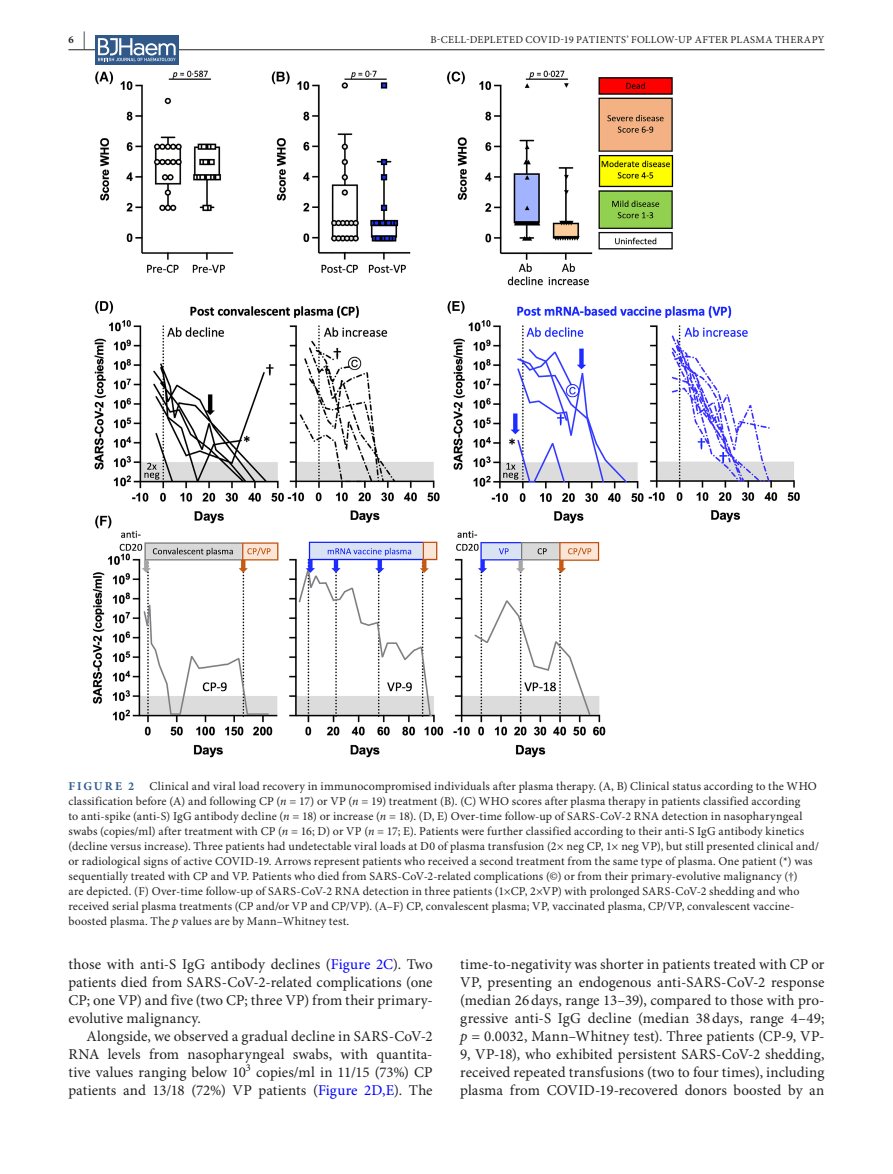
<style>
.page{position:relative;width:893px;height:1174px;background:#fff}
.page>*{position:absolute;margin:0;border:0;box-sizing:border-box;transform-origin:0 0}
.t1{font:15px/18px "Minion Pro";letter-spacing:.005em;color:#231f20;text-align:justify}
.t2{font:12px/15px "Minion Pro";letter-spacing:.015em;color:#231f20}
.t3{font:700 12px "Minion Pro";letter-spacing:.17em;color:#325d8e}
.t4{font:10.5px "Minion Pro";letter-spacing:.035em;color:#231f20}
.t5{font:700 10.5px "Minion Pro";color:#231f20}
.s1{font-size:18px}
.s2{font-style:italic}
.s3{color:#00f}
</style>
<div class="page">
<hr style="left:68px;top:49px;width:756px;height:1px;background:#231f20">
<div style="left:95px;top:35px;width:83px;height:30px;background:#30598a"></div>
<svg style="left:98px;top:38px;width:78px;height:23px"></svg>
<img style="left:92px;top:70px;width:708px;height:688px">
<p class="t5" style="left:68px;top:33px;width:19px">6 <span class="s1">|</span></p>
<p class="t4" style="left:431px;top:33px;width:395px">B-CELL-DEPLETED COVID-19 PATIENTS’ FOLLOW-UP AFTER PLASMA THERAPY</p>
<p class="t2" style="left:68px;top:778px;width:752px;text-indent:81px">Clinical and viral load recovery in immunocompromised individuals after plasma therapy. (A, B) Clinical status according to the WHO classification before (A) and following CP (<span class="s2">n</span> = 17) or VP (<span class="s2">n</span> = 19) treatment (B). (C) WHO scores after plasma therapy in patients classified according<br>to anti-spike (anti-S) IgG antibody decline (<span class="s2">n</span> = 18) or increase (<span class="s2">n</span> = 18). (D, E) Over-time follow-up of SARS-CoV-2 RNA detection in nasopharyngeal swabs (copies/ml) after treatment with CP (<span class="s2">n</span> = 16; D) or VP (<span class="s2">n</span> = 17; E). Patients were further classified according to their anti-S IgG antibody kinetics (decline versus increase). Three patients had undetectable viral loads at D0 of plasma transfusion (2× neg CP, 1× neg VP), but still presented clinical and/ or radiological signs of active COVID-19. Arrows represent patients who received a second treatment from the same type of plasma. One patient (*) was sequentially treated with CP and VP. Patients who died from SARS-CoV-2-related complications (©) or from their primary-evolutive malignancy (†)<br>are depicted. (F) Over-time follow-up of SARS-CoV-2 RNA detection in three patients (1×CP, 2×VP) with prolonged SARS-CoV-2 shedding and who received serial plasma treatments (CP and/or VP and CP/VP). (A–F) CP, convalescent plasma; VP, vaccinated plasma, CP/VP, convalescent vaccine&shy;boosted plasma. The <span class="s2">p</span> values are by Mann–Whitney test.</p>
<p class="t3" style="left:69px;top:778px;width:67px">FIGURE 2</p>
<p class="t1" style="left:68px;top:956px;width:366px">those with anti-S IgG antibody declines (<span class="s3">Figure 2C</span>). Two patients died from SARS-CoV-2-related complications (one CP; one VP) and five (two CP; three VP) from their primary&shy;evolutive malignancy.</p>
<p class="t1" style="left:68px;top:1028px;width:366px;text-indent:18px">Alongside, we observed a gradual decline in SARS-CoV-2<br>RNA levels from nasopharyngeal swabs, with quantita&shy;tive values ranging below 10</p>
<p class="t4" style="left:246px;top:1061px;width:7px">3</p>
<p class="t1" style="left:68px;top:1064px;width:366px;text-align:right">copies/ml in 11/15 (73%) CP<br>patients and 13/18 (72%) VP patients (<span class="s3">Figure 2D,E</span>). The</p>
<p class="t1" style="left:460px;top:956px;width:366px">time-to-negativity was shorter in patients treated with CP or VP, presenting an endogenous anti-SARS-CoV-2 response (median 26days, range 13–39), compared to those with pro&shy;gressive anti-S IgG decline (median 38days, range 4–49; <span class="s2">p</span> = 0.0032, Mann–Whitney test). Three patients (CP-9, VP-9, VP-18), who exhibited persistent SARS-CoV-2 shedding, received repeated transfusions (two to four times), including plasma from COVID-19-recovered donors boosted by an</p>
</div>
